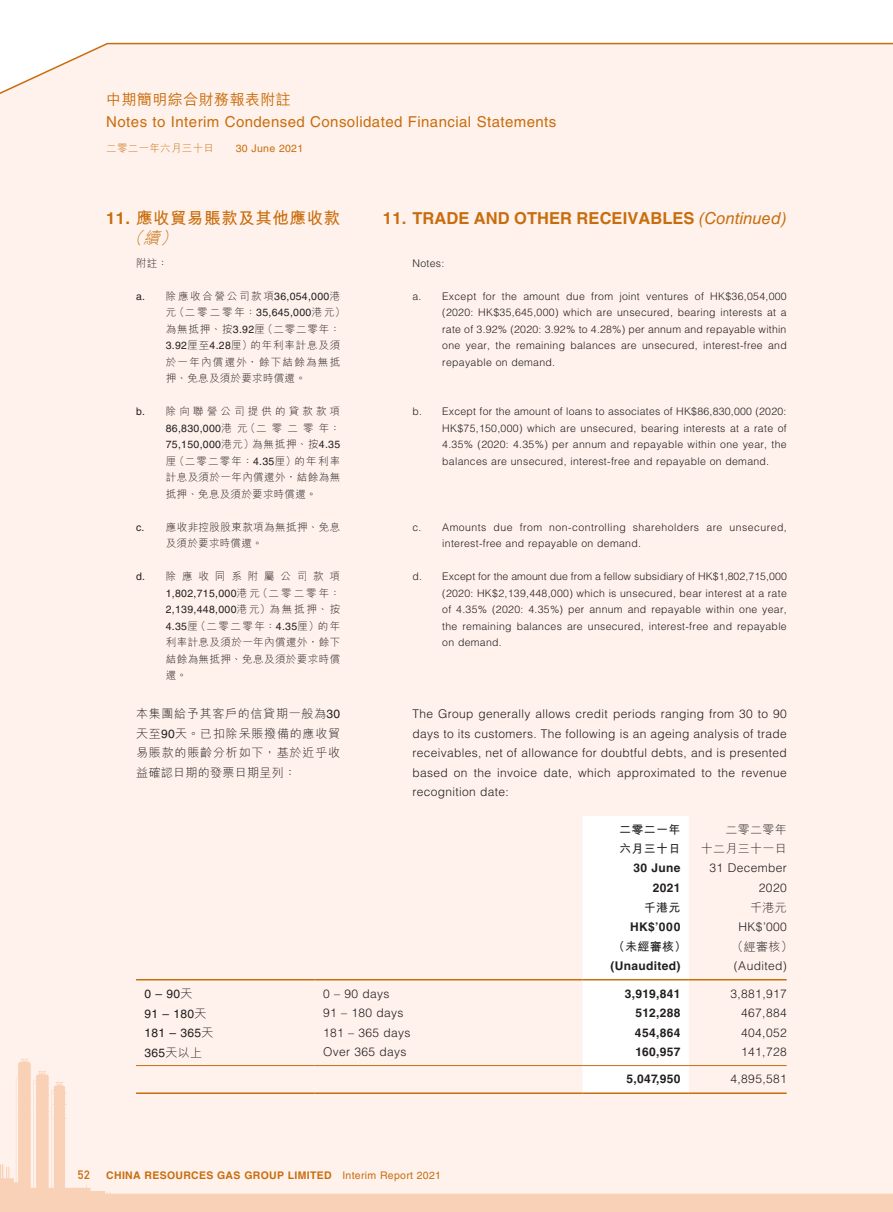
<style>
.page{position:relative;width:893px;height:1212px;background:#fff2ec}
.page>*{position:absolute;margin:0;border:0;box-sizing:border-box;transform-origin:0 0}
.t1{font:700 16.5px "Helvetica LT Std";letter-spacing:.005em;color:#c86d0d}
.t2{font:700 16.5px/19.5px "M Hei HK";letter-spacing:.035em;color:#c86d0d}
.t3{font:15px "Helvetica LT Std";letter-spacing:.03em;color:#c86d0d}
.t4{font:500 15px "M Hei HK";letter-spacing:.03em;color:#c86d0d}
.t5{font:300 12px/19.5px "Helvetica LT Std";letter-spacing:.03em;color:#231f20;text-align:justify}
.t6{font:300 12px/19.5px "M Hei HK";letter-spacing:.06em;color:#231f20;text-align:justify}
.t7{font:700 12px/19.5px "Helvetica LT Std";letter-spacing:.03em;color:#231f20;text-align:right}
.t8{font:12px "Helvetica LT Std";letter-spacing:.03em;color:#231f20}
.t9{font:700 12px/19.5px "M Hei HK";letter-spacing:.03em;color:#231f20}
.t10{font:300 12px/19.5px "M Hei HK";letter-spacing:.03em;color:#231f20;text-align:right}
.t11{font:12px "DIN Mittelschrift Std";color:#c86d0d}
.t12{font:300 10.5px/16.5px "Helvetica LT Std";letter-spacing:.03em;color:#231f20;text-align:justify}
.t13{font:300 10.5px/16.5px "M Hei HK";letter-spacing:.04em;color:#231f20;text-align:justify}
.t14{font:10.5px/16.5px "Helvetica LT Std";letter-spacing:.03em;color:#231f20}
.t15{font:300 10.5px/16.5px "M Hei HK";letter-spacing:.08em;color:#231f20}
.t16{font:700 10.5px "Helvetica LT Std";letter-spacing:.03em;color:#c86d0d}
.t17{font:300 10.5px "M Hei HK";letter-spacing:.3em;color:#231f20}
.t18{font:300 10.5px "M Hei HK";letter-spacing:.56em;color:#231f20}
.t19{font:300 10.5px "M Hei HK";letter-spacing:.03em;color:#c86d0d}
.t20{font:10.5px "Helvetica LT Std";letter-spacing:.03em;color:#c86d0d}
.s1{font-family:"Helvetica LT Std"}
.s2{font-weight:300;font-style:italic}
.s3{font-family:"M Hei HK";font-weight:300}
.s4{font-family:"Helvetica LT Std";font-weight:400}
.s5{font-weight:400;font-style:italic}
.s6{font-weight:400}
</style>
<div class="page">
<div style="left:0;top:0;width:893px;height:42px;background:#fff"></div>
<svg style="left:0;top:42px;width:893px;height:52px"></svg>
<svg style="left:0;top:1059px;width:893px;height:153px"></svg>
<div style="left:583px;top:816px;width:106px;height:276px;background:#fff"></div>
<hr style="left:136px;top:979px;width:179px;height:1px;background:#c86d0d">
<hr style="left:315px;top:979px;width:268px;height:1px;background:#c86d0d">
<hr style="left:583px;top:979px;width:106px;height:1px;background:#c86d0d">
<hr style="left:689px;top:979px;width:98px;height:1px;background:#c86d0d">
<hr style="left:136px;top:1065px;width:179px;height:1px;background:#c86d0d">
<hr style="left:315px;top:1065px;width:268px;height:1px;background:#c86d0d">
<hr style="left:583px;top:1065px;width:106px;height:1px;background:#c86d0d">
<hr style="left:689px;top:1065px;width:98px;height:1px;background:#c86d0d">
<hr style="left:136px;top:1092px;width:179px;height:2px;background:#c86d0d">
<hr style="left:315px;top:1092px;width:268px;height:2px;background:#c86d0d">
<hr style="left:583px;top:1092px;width:106px;height:2px;background:#c86d0d">
<hr style="left:689px;top:1092px;width:98px;height:2px;background:#c86d0d">
<h2 class="t4" style="left:106px;top:88px;width:186px">中期簡明綜合財務報表附註</h2>
<h2 class="t3" style="left:106px;top:113px;width:451px">Notes to Interim Condensed Consolidated Financial Statements</h2>
<p class="t19" style="left:106px;top:143px;width:109px">二零二一年六月三十日</p>
<p class="t20" style="left:236px;top:142px;width:69px">30 June 2021</p>
<h1 class="t2" style="left:126px;top:207px;width:216px;text-indent:-20px"><span class="s1">11.</span> 應收貿易賬款及其他應收款<span class="s2">（續）</span></h1>
<p class="t13" style="left:136px;top:255px;width:34px">附註：</p>
<p class="t14" style="left:136px;top:288px;width:206px">a. <span class="s3">除應收合營公司款項</span>36,054,000<span class="s3">港</span></p>
<p class="t15" style="left:166px;top:304px;width:181px">元（二零二零年：<span class="s4">35,645,000</span>港元）為無抵押、按<span class="s4">3.92</span>厘（二零二零年：<br><span class="s4">3.92</span>厘至<span class="s4">4.28</span>厘）的年利率計息及須於一年內償還外，餘下結餘為無抵押、免息及須於要求時償還。</p>
<p class="t17" style="left:136px;top:406px;width:206px"><span class="s4">b.</span> 除向聯營公司提供的貸款款項</p>
<p class="t14" style="left:166px;top:420px;width:176px">86,830,000<span class="s3">港元（二零二零年：<br></span>75,150,000<span class="s3">港元）為無抵押、按</span>4.35</p>
<p class="t13" style="left:166px;top:453px;width:176px">厘（二零二零年：<span class="s4">4.35</span>厘）的年利率計息及須於一年內償還外，結餘為無抵押、免息及須於要求時償還。</p>
<p class="t13" style="left:166px;top:519px;width:176px;text-indent:-30px"><span class="s4">c.</span> 應收非控股股東款項為無抵押、免息及須於要求時償還。</p>
<p class="t18" style="left:136px;top:571px;width:206px"><span class="s4">d.</span> 除應收同系附屬公司款項</p>
<p class="t14" style="left:166px;top:585px;width:176px">1,802,715,000<span class="s3">港元（二零二零年：<br></span>2,139,448,000<span class="s3">港元）為無抵押、按</span></p>
<p class="t13" style="left:166px;top:618px;width:176px"><span class="s4">4.35</span>厘（二零二零年：<span class="s4">4.35</span>厘）的年利率計息及須於一年內償還外，餘下結餘為無抵押、免息及須於要求時償還。</p>
<p class="t6" style="left:136px;top:704px;width:206px">本集團給予其客戶的信貸期一般為<span class="s4">30</span>天至<span class="s4">90</span>天。已扣除呆賬撥備的應收貿易賬款的賬齡分析如下，基於近乎收益確認日期的發票日期呈列：</p>
<h1 class="t1" style="left:383px;top:209px;width:406px">11. TRADE AND OTHER RECEIVABLES <span class="s5">(Continued)</span></h1>
<p class="t12" style="left:412px;top:255px;width:33px">Notes:</p>
<p class="t12" style="left:442px;top:288px;width:346px;text-indent:-30px">a. Except for the amount due from joint ventures of HK$36,054,000 (2020: HK$35,645,000) which are unsecured, bearing interests at a rate of 3.92% (2020: 3.92% to 4.28%) per annum and repayable within one year, the remaining balances are unsecured, interest-free and repayable on demand.</p>
<p class="t12" style="left:442px;top:403px;width:346px;text-indent:-30px">b. Except for the amount of loans to associates of HK$86,830,000 (2020:<br>HK$75,150,000) which are unsecured, bearing interests at a rate of 4.35% (2020: 4.35%) per annum and repayable within one year, the balances are unsecured, interest-free and repayable on demand.</p>
<p class="t12" style="left:442px;top:519px;width:346px;text-indent:-30px">c. Amounts due from non-controlling shareholders are unsecured, interest-free and repayable on demand.</p>
<p class="t12" style="left:442px;top:568px;width:346px;text-indent:-30px">d. Except for the amount due from a fellow subsidiary of HK$1,802,715,000 (2020: HK$2,139,448,000) which is unsecured, bear interest at a rate of 4.35% (2020: 4.35%) per annum and repayable within one year, the remaining balances are unsecured, interest-free and repayable on demand.</p>
<p class="t5" style="left:412px;top:704px;width:376px">The Group generally allows credit periods ranging from 30 to 90 days to its customers. The following is an ageing analysis of trade receivables, net of allowance for doubtful debts, and is presented based on the invoice date, which approximated to the revenue recognition date:</p>
<p class="t9" style="left:619px;top:819px;width:63px">二零二一年六月三十日</p>
<p class="t10" style="left:701px;top:819px;width:88px">二零二零年<br>十二月三十一日</p>
<p class="t7" style="left:634px;top:858px;width:48px">30 June<br>2021</p>
<p class="t5" style="left:710px;top:858px;width:79px;text-align:right">31 December<br>2020</p>
<p class="t9" style="left:644px;top:897px;width:38px">千港元</p>
<p class="t6" style="left:750px;top:897px;width:38px">千港元</p>
<p class="t7" style="left:630px;top:917px;width:52px">HK$’000</p>
<p class="t5" style="left:739px;top:917px;width:50px">HK$’000</p>
<p class="t9" style="left:613px;top:936px;width:75px">（未經審核）</p>
<p class="t6" style="left:731px;top:936px;width:63px">（經審核）</p>
<p class="t7" style="left:610px;top:956px;width:71px">(Unaudited)</p>
<p class="t5" style="left:734px;top:956px;width:54px">(Audited)</p>
<p class="t8" style="left:145px;top:987px;width:50px">0 – 90<span class="s3">天</span></p>
<p class="t5" style="left:323px;top:984px;width:68px">0 – 90 days</p>
<p class="t7" style="left:625px;top:984px;width:57px">3,919,841</p>
<p class="t5" style="left:731px;top:984px;width:58px">3,881,917</p>
<p class="t8" style="left:145px;top:1007px;width:64px">91 – 180<span class="s3">天</span></p>
<p class="t5" style="left:323px;top:1003px;width:82px">91 – 180 days</p>
<p class="t7" style="left:635px;top:1003px;width:46px">512,288</p>
<p class="t5" style="left:741px;top:1003px;width:47px">467,884</p>
<p class="t8" style="left:145px;top:1026px;width:71px">181 – 365<span class="s3">天</span></p>
<p class="t5" style="left:323px;top:1023px;width:89px">181 – 365 days</p>
<p class="t7" style="left:635px;top:1023px;width:47px">454,864</p>
<p class="t5" style="left:741px;top:1023px;width:47px">404,052</p>
<p class="t8" style="left:145px;top:1046px;width:59px">365<span class="s3">天以上</span></p>
<p class="t5" style="left:323px;top:1042px;width:85px">Over 365 days</p>
<p class="t7" style="left:635px;top:1042px;width:46px">160,957</p>
<p class="t5" style="left:741px;top:1042px;width:47px">141,728</p>
<p class="t7" style="left:627px;top:1069px;width:55px">5,047,950</p>
<p class="t5" style="left:731px;top:1069px;width:58px">4,895,581</p>
<p class="t11" style="left:78px;top:1167px;width:13px">52</p>
<p class="t16" style="left:106px;top:1169px;width:336px">CHINA RESOURCES GAS GROUP LIMITED <span class="s6">Interim Report 2021</span></p>
</div>
